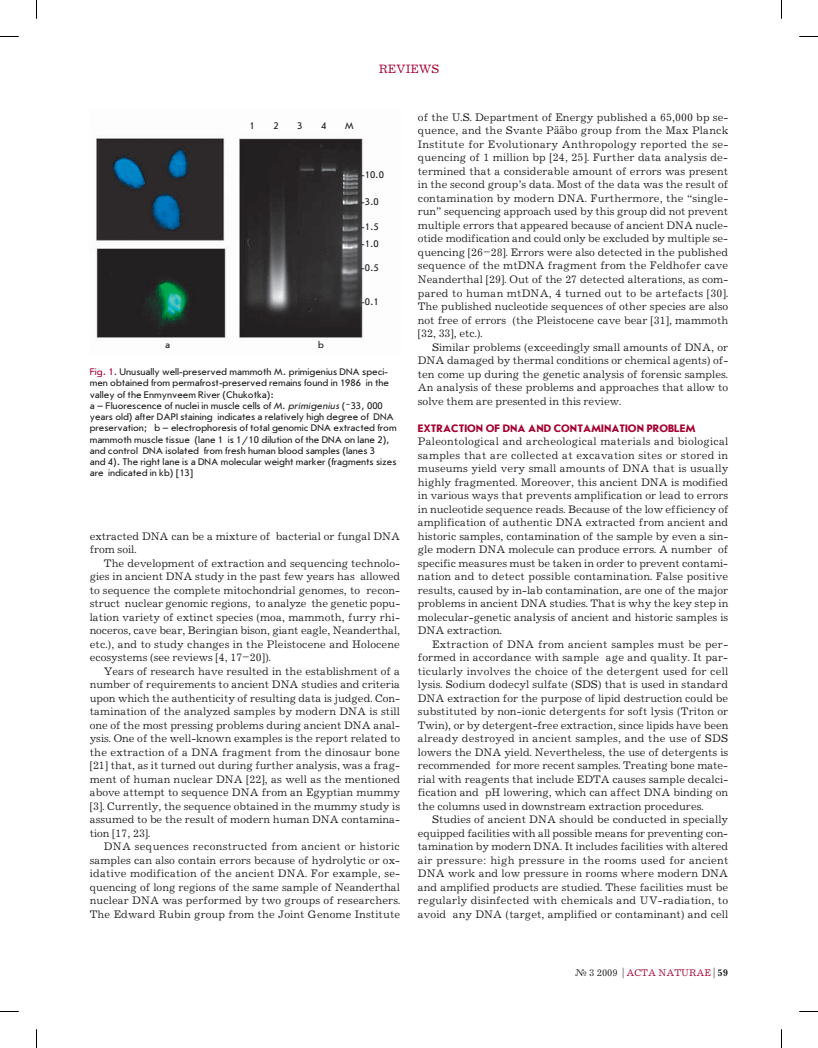
<style>
.page{position:relative;width:818px;height:1048px;background:#fff}
.page>*{position:absolute;margin:0;border:0;box-sizing:border-box;transform-origin:0 0}
.t1{font:12.5px "Journal C";color:#a50231}
.t2{font:11.25px/13.5px "Journal C";color:#231f20;text-align:justify}
.t3{font:700 11.25px "Journal Sans C";color:#a50231}
.t4{font:10px/11.2px "Journal Sans C";color:#231f20}
.t5{font:10px "Journal C";color:#a50231}
.s1{color:#a50231}
.s2{font-style:italic}
.s3{font-family:"Newton C Pro"}
.s4{color:#231f20}
.s5{font-weight:700;color:#231f20}
</style>
<div class="page">
<img style="left:96px;top:138px;width:267px;height:201px">
<svg style="left:0;top:36px;width:19px;height:1px"></svg>
<svg style="left:799px;top:36px;width:18px;height:1px"></svg>
<svg style="left:0;top:1011px;width:19px;height:1px"></svg>
<svg style="left:799px;top:1011px;width:18px;height:1px"></svg>
<svg style="left:36px;top:0;width:1px;height:19px"></svg>
<svg style="left:36px;top:1029px;width:1px;height:18px"></svg>
<p class="t1" style="left:378px;top:62px;width:62px">REVIEWS</p>
<p class="t4" style="left:249px;top:120px;width:7px">1</p>
<p class="t4" style="left:273px;top:120px;width:7px">2</p>
<p class="t4" style="left:297px;top:120px;width:7px">3</p>
<p class="t4" style="left:321px;top:120px;width:7px">4</p>
<p class="t4" style="left:345px;top:120px;width:11px">M</p>
<p class="t4" style="left:361px;top:169px;width:24px">-10.0</p>
<p class="t4" style="left:361px;top:196px;width:19px">-3.0</p>
<p class="t4" style="left:361px;top:219px;width:19px;line-height:16.9px">-1.5 -1.0</p>
<p class="t4" style="left:361px;top:263px;width:19px">-0.5</p>
<p class="t4" style="left:361px;top:297px;width:19px">-0.1</p>
<p class="t4" style="left:165px;top:339px;width:6px">а</p>
<p class="t4" style="left:318px;top:339px;width:7px">b</p>
<p class="t4" style="left:90px;top:366px;width:308px"><span class="s1">Fig. 1.</span> Unusually well-preserved mammoth M. primigenius DNA speci&shy;men obtained from permafrost-preserved remains found in 1986 in the valley of the Enmynveem River (Chukotka):<br>а – Fluorescence of nuclei in muscle cells of <span class="s2">M. primigenius</span> (~33, 000 years old) after DAPI staining indicates a relatively high degree of DNA preservation; b – electrophoresis of total genomic DNA extracted from mammoth muscle tissue (lane 1 is 1/10 dilution of the DNA on lane 2), and control DNA isolated from fresh human blood samples (lanes 3<br>and 4). The right lane is a DNA molecular weight marker (fragments sizes are indicated in kb) [13]</p>
<p class="t2" style="left:90px;top:529px;width:312px">extracted DNA can be a mixture of bacterial or fungal DNA from soil.</p>
<p class="t2" style="left:90px;top:556px;width:312px;text-indent:14px">The development of extraction and sequencing technolo&shy;gies in ancient DNA study in the past few years has allowed to sequence the complete mitochondrial genomes, to recon&shy;struct nuclear genomic regions, to analyze the genetic popu&shy;lation variety of extinct species (moa, mammoth, furry rhi&shy;noceros, cave bear, Beringian bison, giant eagle, Neanderthal, etc.), and to study changes in the Pleistocene and Holocene ecosystems (see reviews [4, 17–20]).</p>
<p class="t2" style="left:90px;top:664px;width:312px;text-indent:14px">Years of research have resulted in the establishment of a number of requirements to ancient DNA studies and criteria upon which the authenticity of resulting data is judged. Con&shy;tamination of the analyzed samples by modern DNA is still one of the most pressing problems during ancient DNA anal&shy;ysis. One of the well-known examples is the report related to the extraction of a DNA fragment from the dinosaur bone [21] that, as it turned out during further analysis, was a frag&shy;ment of human nuclear DNA [22], as well as the mentioned above attempt to sequence DNA from an Egyptian mummy [3]. Currently, the sequence obtained in the mummy study is assumed to be the result of modern human DNA contamina&shy;tion [17, 23].</p>
<p class="t2" style="left:90px;top:840px;width:312px;text-indent:14px">DNA sequences reconstructed from ancient or historic samples can also contain errors because of hydrolytic or ox&shy;idative modification of the ancient DNA. For example, se&shy;quencing of long regions of the same sample of Neanderthal nuclear DNA was performed by two groups of researchers.<br>The Edward Rubin group from the Joint Genome Institute</p>
<p class="t2" style="left:417px;top:111px;width:312px">of the U.S. Department of Energy published a 65,000 bp se&shy;quence, and the Svante P<span class="s3">ää</span>bo group from the Max Planck Institute for Evolutionary Anthropology reported the se&shy;quencing of 1 million bp [24, 25]. Further data analysis de&shy;termined that a considerable amount of errors was present in the second group’s data. Most of the data was the result of contamination by modern DNA. Furthermore, the “single&shy;run” sequencing approach used by this group did not prevent multiple errors that appeared because of ancient DNA nucle&shy;otide modification and could only be excluded by multiple se&shy;quencing [26–28]. Errors were also detected in the published sequence of the mtDNA fragment from the Feldhofer cave Neanderthal [29]. Out of the 27 detected alterations, as com&shy;pared to human mtDNA, 4 turned out to be artefacts [30].<br>The published nucleotide sequences of other species are also not free of errors (the Pleistocene cave bear [31], mammoth [32, 33], etc.).</p>
<p class="t2" style="left:417px;top:340px;width:312px;text-indent:14px">Similar problems (exceedingly small amounts of DNA, or DNA damaged by thermal conditions or chemical agents) of&shy;ten come up during the genetic analysis of forensic samples.<br>An analysis of these problems and approaches that allow to solve them are presented in this review.</p>
<p class="t3" style="left:417px;top:422px;width:21px">EXTRACTION</p>
<p class="t3" style="left:485px;top:422px;width:51px">OF DNA AND</p>
<p class="t3" style="left:553px;top:422px;width:8px">CONTAMINATION</p>
<p class="t3" style="left:646px;top:422px;width:8px">PROBLEM</p>
<p class="t2" style="left:417px;top:435px;width:312px">Paleontological and archeological materials and biological samples that are collected at excavation sites or stored in museums yield very small amounts of DNA that is usually highly fragmented. Moreover, this ancient DNA is modified in various ways that prevents amplification or lead to errors in nucleotide sequence reads. Because of the low efficiency of amplification of authentic DNA extracted from ancient and historic samples, contamination of the sample by even a sin&shy;gle modern DNA molecule can produce errors. A number of specific measures must be taken in order to prevent contami&shy;nation and to detect possible contamination. False positive results, caused by in-lab contamination, are one of the major problems in ancient DNA studies. That is why the key step in molecular-genetic analysis of ancient and historic samples is DNA extraction.</p>
<p class="t2" style="left:417px;top:637px;width:312px;text-indent:14px">Extraction of DNA from ancient samples must be per&shy;formed in accordance with sample age and quality. It par&shy;ticularly involves the choice of the detergent used for cell lysis. Sodium dodecyl sulfate (SDS) that is used in standard DNA extraction for the purpose of lipid destruction could be substituted by non-ionic detergents for soft lysis (Triton or Twin), or by detergent-free extraction, since lipids have been already destroyed in ancient samples, and the use of SDS lowers the DNA yield. Nevertheless, the use of detergents is recommended for more recent samples. Treating bone mate&shy;rial with reagents that include EDTA causes sample decalci&shy;fication and pH lowering, which can affect DNA binding on the columns used in downstream extraction procedures.</p>
<p class="t2" style="left:417px;top:813px;width:312px;text-indent:14px">Studies of ancient DNA should be conducted in specially equipped facilities with all possible means for preventing con&shy;tamination by modern DNA. It includes facilities with altered air pressure: high pressure in the rooms used for ancient DNA work and low pressure in rooms where modern DNA and amplified products are studied. These facilities must be regularly disinfected with chemicals and UV-radiation, to avoid any DNA (target, amplified or contaminant) and cell</p>
<p class="t5" style="left:574px;top:967px;width:154px"><span class="s4">№ 3 2009 |</span> Acta naturae <span class="s4">|</span> <span class="s5">59</span></p>
</div>
